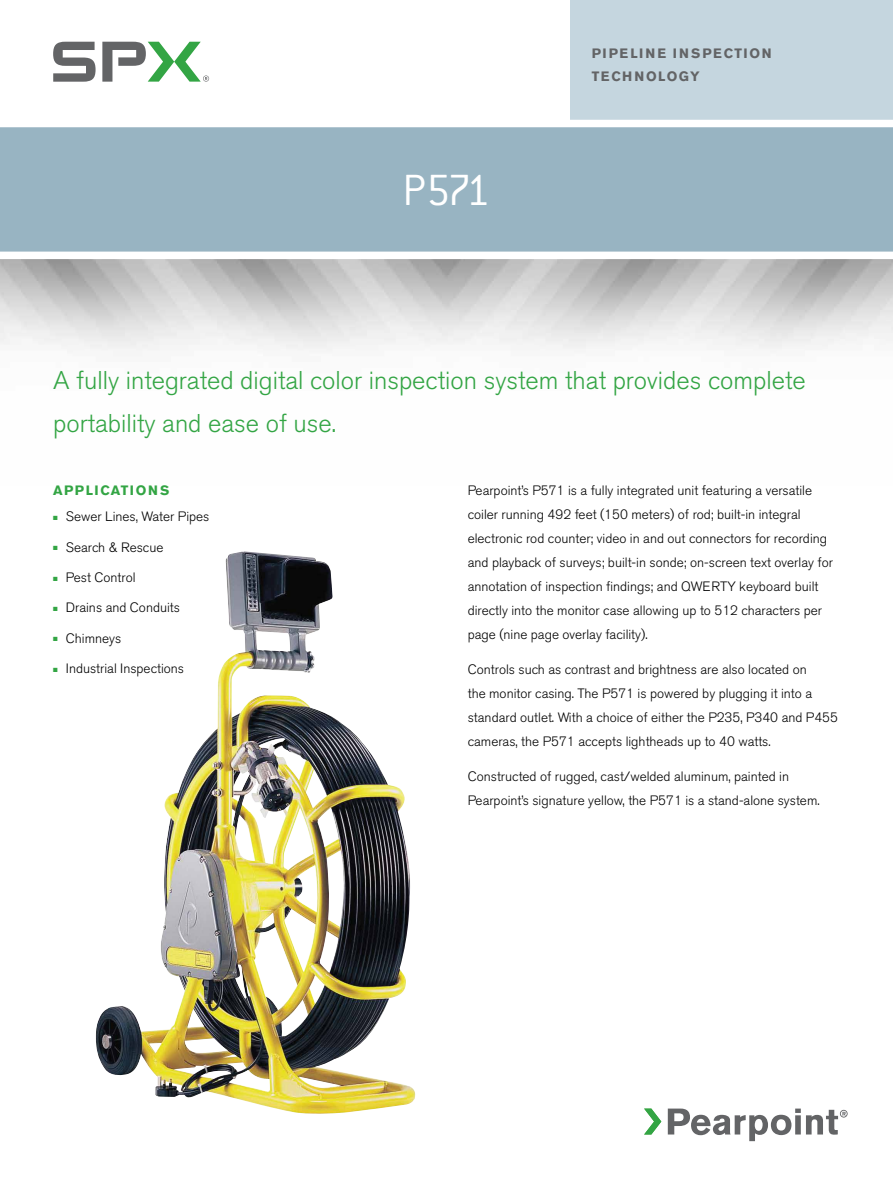
<style>
.page{position:relative;width:893px;height:1187px;background:#fff}
.page>*{position:absolute;margin:0;border:0;box-sizing:border-box;transform-origin:0 0}
.t1{font:300 48px "Conduit ITC Std";color:#fff}
.t2{font:300 25.5px/43.5px "Akzidenz Grotesk BE";color:#33a544}
.t3{font:300 13.5px/24px "Akzidenz Grotesk BE";color:#000}
.t4{font:700 13.5px/22.5px "Akzidenz Grotesk BE";letter-spacing:.13em;color:#636466}
.t5{font:700 13.5px "Akzidenz Grotesk BE";letter-spacing:.11em;color:#33a544}
.s1{color:#33a544}
</style>
<div class="page">
<svg style="left:102px;top:42px;width:107px;height:40px"></svg>
<svg style="left:53px;top:42px;width:43px;height:40px"></svg>
<div style="left:570px;top:0;width:323px;height:127px;background:#c5d6df"></div>
<div style="left:0;top:122px;width:893px;height:133px;background:#98b4c2"></div>
<div style="left:0;top:120px;width:893px;height:7px;background:#fff"></div>
<div style="left:0;top:251px;width:893px;height:8px;background:#fff"></div>
<svg style="left:644px;top:1108px;width:17px;height:26px"></svg>
<svg style="left:668px;top:1108px;width:180px;height:32px"></svg>
<img style="left:96px;top:551px;width:320px;height:563px">
<h1 class="t1" style="left:403px;top:160px;width:89px">P571</h1>
<p class="t4" style="left:592px;top:42px;width:181px">PIPELINE I NSPECTION<br>TECHNOLOGY</p>
<h2 class="t2" style="left:53px;top:358px;width:754px">A fully integrated digital color inspection system that provides complete portability and ease of use.</h2>
<p class="t5" style="left:53px;top:482px;width:118px">APPLICATIONS</p>
<p class="t3" style="left:53px;top:505px;width:158px"><span class="s1">■</span> Sewer Lines, Water Pipes</p>
<p class="t3" style="left:53px;top:535px;width:112px"><span class="s1">■</span> Search &amp; Rescue</p>
<p class="t3" style="left:53px;top:565px;width:84px"><span class="s1">■</span> Pest Control</p>
<p class="t3" style="left:53px;top:596px;width:128px"><span class="s1">■</span> Drains and Conduits</p>
<p class="t3" style="left:53px;top:626px;width:70px"><span class="s1">■</span> Chimneys</p>
<p class="t3" style="left:53px;top:656px;width:132px"><span class="s1">■</span> Industrial Inspections</p>
<p class="t3" style="left:468px;top:478px;width:367px">Pearpoint’s P571 is a fully integrated unit featuring a versatile coiler running 492 feet (150 meters) of rod; built-in integral electronic rod counter; video in and out connectors for recording and playback of surveys; built-in sonde; on-screen text overlay for annotation of inspection findings; and QWERTY keyboard built directly into the monitor case allowing up to 512 characters per page (nine page overlay facility).</p>
<p class="t3" style="left:468px;top:657px;width:372px">Controls such as contrast and brightness are also located on<br>the monitor casing. The P571 is powered by plugging it into a standard outlet. With a choice of either the P235, P340 and P455 cameras, the P571 accepts lightheads up to 40 watts.</p>
<p class="t3" style="left:468px;top:764px;width:353px">Constructed of rugged, cast/welded aluminum, painted in<br>Pearpoint’s signature yellow, the P571 is a stand-alone system.</p>
</div>
